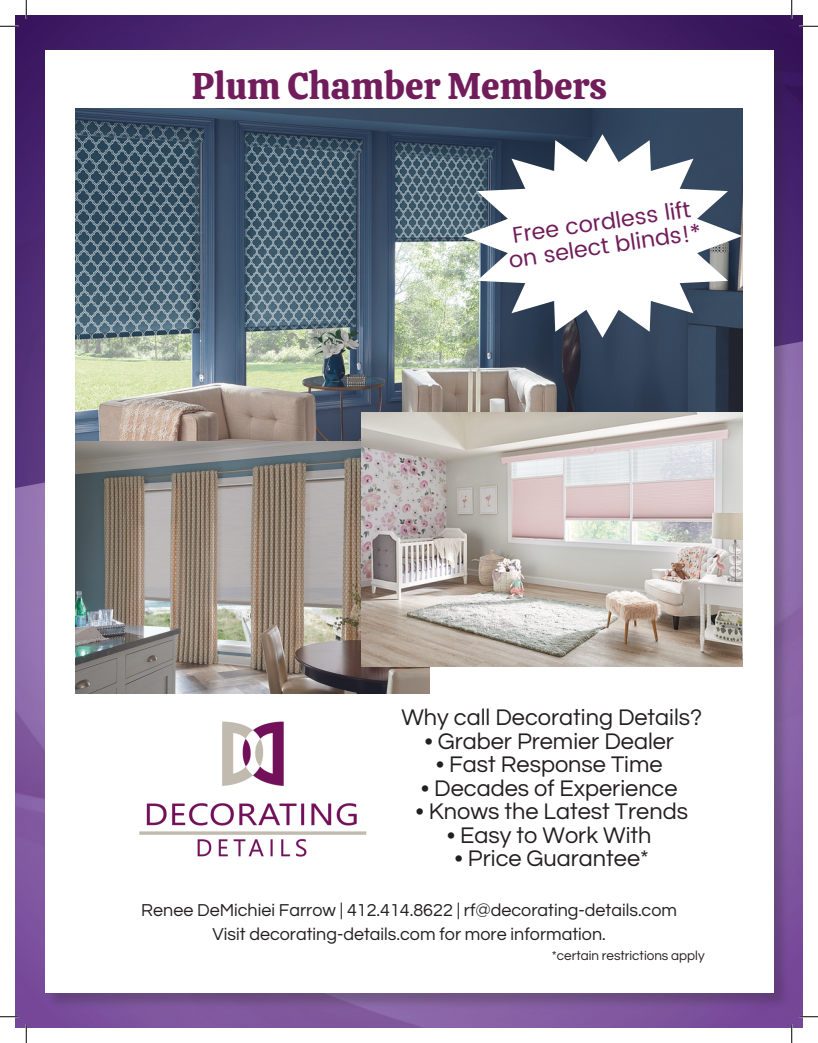
<style>
.page{position:relative;width:818px;height:1043px;background:#fff}
.page>*{position:absolute;margin:0;border:0;box-sizing:border-box;transform-origin:0 0}
.t1{font:36.88px "Calistoga";color:#711d5b}
.t2{font:23.5px "Questrial";color:#231f20}
.t3{font:22.38px/24.4px "Poppins";color:#711d5b;text-align:center}
.t4{font:17.88px/24.4px "Questrial";color:#231f20;text-align:center}
.t5{font:13.38px "Questrial";color:#231f20}
</style>
<div class="page">
<img style="left:15px;top:616px;width:787px;height:412px">
<img style="left:15px;top:15px;width:787px;height:601px">
<div style="left:46px;top:51px;width:743px;height:958px;background:#231f20;opacity:.25"></div>
<div style="left:45px;top:50px;width:728px;height:942px;background:#fff"></div>
<img style="left:76px;top:108px;width:666px;height:333px">
<img style="left:76px;top:441px;width:353px;height:253px">
<img style="left:361px;top:412px;width:381px;height:254px">
<svg style="left:462px;top:134px;width:280px;height:204px"></svg>
<img style="left:139px;top:721px;width:228px;height:136px">
<svg style="left:0;top:25px;width:19px;height:2px"></svg>
<svg style="left:799px;top:25px;width:19px;height:2px"></svg>
<svg style="left:0;top:1015px;width:19px;height:2px"></svg>
<svg style="left:799px;top:1015px;width:19px;height:2px"></svg>
<svg style="left:25px;top:0;width:2px;height:19px"></svg>
<svg style="left:25px;top:1024px;width:2px;height:18px"></svg>
<svg style="left:790px;top:0;width:2px;height:19px"></svg>
<svg style="left:790px;top:1024px;width:2px;height:18px"></svg>
<p class="t1" style="left:192px;top:53px;width:416px">Plum Chamber Members</p>
<p class="t3" style="left:504px;top:224px;width:196px;rotate:-8deg">Free cordless lift on select blinds!*</p>
<p class="t2" style="left:401px;top:706px;width:302px">Why call Decorating Details?</p>
<p class="t2" style="left:424px;top:729px;width:251px">• Graber Premier Dealer</p>
<p class="t2" style="left:436px;top:753px;width:228px">• Fast Response Time</p>
<p class="t2" style="left:421px;top:776px;width:258px">• Decades of Experience</p>
<p class="t2" style="left:416px;top:800px;width:274px">• Knows the Latest Trends</p>
<p class="t2" style="left:447px;top:823px;width:206px">• Easy to Work With</p>
<p class="t2" style="left:455px;top:847px;width:195px">• Price Guarantee*</p>
<p class="t4" style="left:141px;top:898px;width:537px">Renee DeMichiei Farrow | 412.414.8622 | rf@decorating-details.com<br>Visit decorating-details.com for more information.</p>
<p class="t5" style="left:552px;top:949px;width:154px">*certain restrictions apply</p>
</div>
